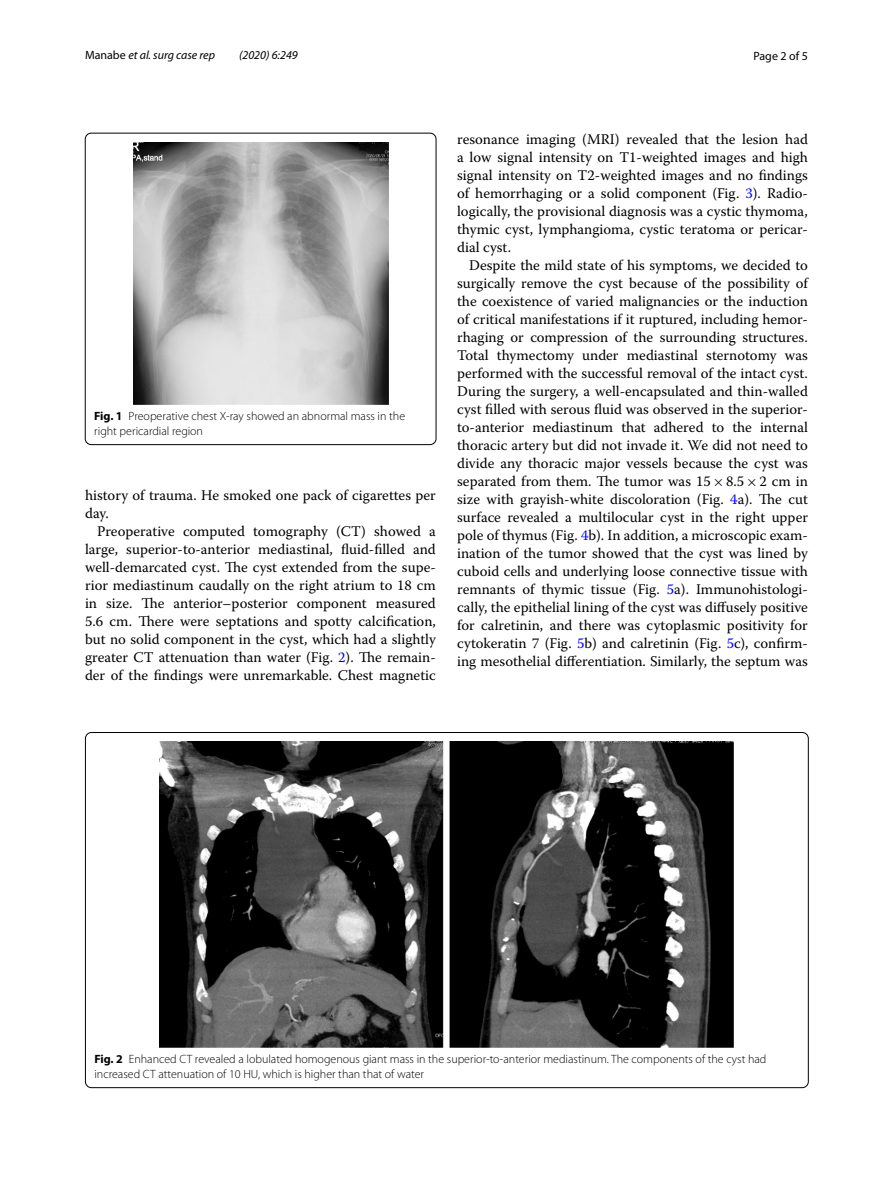
<style>
.page{position:relative;width:893px;height:1187px;background:#fff}
.page>*{position:absolute;margin:0;border:0;box-sizing:border-box;transform-origin:0 0}
.t1{font:14.7px/18px "Warnock Pro";color:#000;text-align:justify}
.t2{font:300 12px/15px "Myriad Pro";color:#000}
.t3{font:italic 12px "Myriad Pro";color:#000}
.t4{font:12px "Myriad Pro";color:#000}
.s1{font-style:normal}
.s2{font-weight:700}
.s3{color:#00f}
.s4{font-family:"MTSY"}
</style>
<div class="page">
<img style="left:133px;top:142px;width:255px;height:262px">
<div style="left:85px;top:133px;width:351px;height:312px;border:1px solid #000;border-radius:6px"></div>
<img style="left:160px;top:741px;width:574px;height:306px">
<p class="t3" style="left:85px;top:48px;width:131px"><span class="s1">Manabe</span> et al. surg case rep</p>
<p class="t3" style="left:239px;top:48px;width:60px">(2020) 6:249</p>
<p class="t4" style="left:753px;top:48px;width:56px">Page 2 of 5</p>
<p class="t2" style="left:94px;top:408px;width:312px"><span class="s2">Fig. 1</span> Preoperative chest X-ray showed an abnormal mass in the right pericardial region</p>
<p class="t1" style="left:85px;top:486px;width:352px">history of trauma. He smoked one pack of cigarettes per day.</p>
<p class="t1" style="left:85px;top:522px;width:352px;text-indent:12px">Preoperative computed tomography (CT) showed a large, superior-to-anterior mediastinal, fluid-filled and well-demarcated cyst. The cyst extended from the supe&shy;rior mediastinum caudally on the right atrium to 18 cm in size. The anterior–posterior component measured 5.6 cm. There were septations and spotty calcification, but no solid component in the cyst, which had a slightly greater CT attenuation than water (Fig. <span class="s3">2</span>). The remain&shy;der of the findings were unremarkable. Chest magnetic</p>
<p class="t1" style="left:457px;top:130px;width:352px">resonance imaging (MRI) revealed that the lesion had a low signal intensity on T1-weighted images and high signal intensity on T2-weighted images and no findings of hemorrhaging or a solid component (Fig. <span class="s3">3</span>). Radio&shy;logically, the provisional diagnosis was a cystic thymoma, thymic cyst, lymphangioma, cystic teratoma or pericar&shy;dial cyst.</p>
<p class="t1" style="left:457px;top:256px;width:352px;text-indent:12px">Despite the mild state of his symptoms, we decided to surgically remove the cyst because of the possibility of the coexistence of varied malignancies or the induction of critical manifestations if it ruptured, including hemor&shy;rhaging or compression of the surrounding structures.<br>Total thymectomy under mediastinal sternotomy was performed with the successful removal of the intact cyst.<br>During the surgery, a well-encapsulated and thin-walled cyst filled with serous fluid was observed in the superior&shy;to-anterior mediastinum that adhered to the internal thoracic artery but did not invade it. We did not need to divide any thoracic major vessels because the cyst was separated from them. The tumor was 15<span class="s4">×</span>8.5<span class="s4">×</span>2 cm in size with grayish-white discoloration (Fig. <span class="s3">4</span>a). The cut surface revealed a multilocular cyst in the right upper pole of thymus (Fig. <span class="s3">4</span>b). In addition, a microscopic exam&shy;ination of the tumor showed that the cyst was lined by cuboid cells and underlying loose connective tissue with remnants of thymic tissue (Fig. <span class="s3">5</span>a). Immunohistologi&shy;cally, the epithelial lining of the cyst was diffusely positive for calretinin, and there was cytoplasmic positivity for cytokeratin 7 (Fig. <span class="s3">5</span>b) and calretinin (Fig. <span class="s3">5</span>c), confirm&shy;ing mesothelial differentiation. Similarly, the septum was</p>
<p class="t2" style="left:94px;top:1051px;width:673px"><span class="s2">Fig. 2</span> Enhanced CT revealed a lobulated homogenous giant mass in the superior-to-anterior mediastinum. The components of the cyst had increased CT attenuation of 10 HU, which is higher than that of water</p>
</div>
